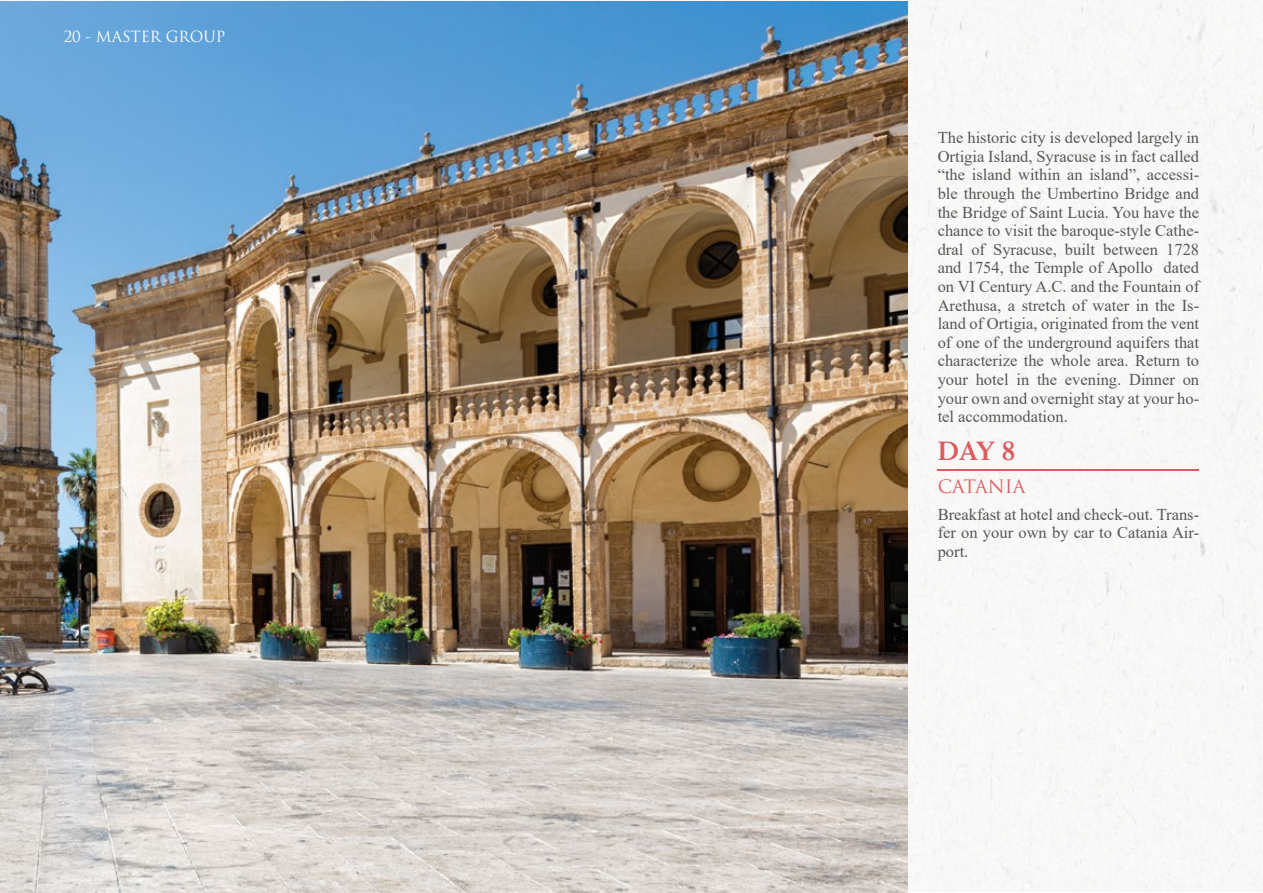
<style>
.page{position:relative;width:1263px;height:893px;background:#fff}
.page>*{position:absolute;margin:0;border:0;box-sizing:border-box;transform-origin:0 0}
.t1{font:600 27px "Times LT Std";color:#dd5a5f}
.t2{font:18px "Trajan Pro";color:#dd5a5f}
.t3{font:16.5px/18.6px "Times New Roman";color:#575756;text-align:justify}
.t4{font:15px "Trajan Pro";letter-spacing:-.01em;color:#fff}
</style>
<div class="page">
<img style="left:598px;top:0;width:559px;height:524px">
<img style="left:1157px;top:0;width:106px;height:892px">
<img style="left:908px;top:524px;width:250px;height:368px">
<img style="left:0;top:1px;width:908px;height:892px">
<hr style="left:938px;top:469px;width:261px;height:1px;background:#dd5a5f">
<p class="t4" style="left:64px;top:27px;width:163px">20 - MASTER GROUP</p>
<p class="t3" style="left:938px;top:128px;width:263px">The historic city is developed largely in Ortigia Island, Syracuse is in fact called “the island within an island”, accessi&shy;ble through the Umbertino Bridge and the Bridge of Saint Lucia. You have the chance to visit the baroque-style Cathe&shy;dral of Syracuse, built between 1728 and 1754, the Temple of Apollo dated on VI Century A.C. and the Fountain of Arethusa, a stretch of water in the Is&shy;land of Ortigia, originated from the vent of one of the underground aquifers that characterize the whole area. Return to your hotel in the evening. Dinner on your own and overnight stay at your ho&shy;tel accommodation.</p>
<h1 class="t1" style="left:938px;top:435px;width:79px">DAY 8</h1>
<p class="t2" style="left:938px;top:475px;width:89px">CATANIA</p>
<p class="t3" style="left:938px;top:504px;width:263px">Breakfast at hotel and check-out. Trans&shy;fer on your own by car to Catania Air&shy;port.</p>
</div>
